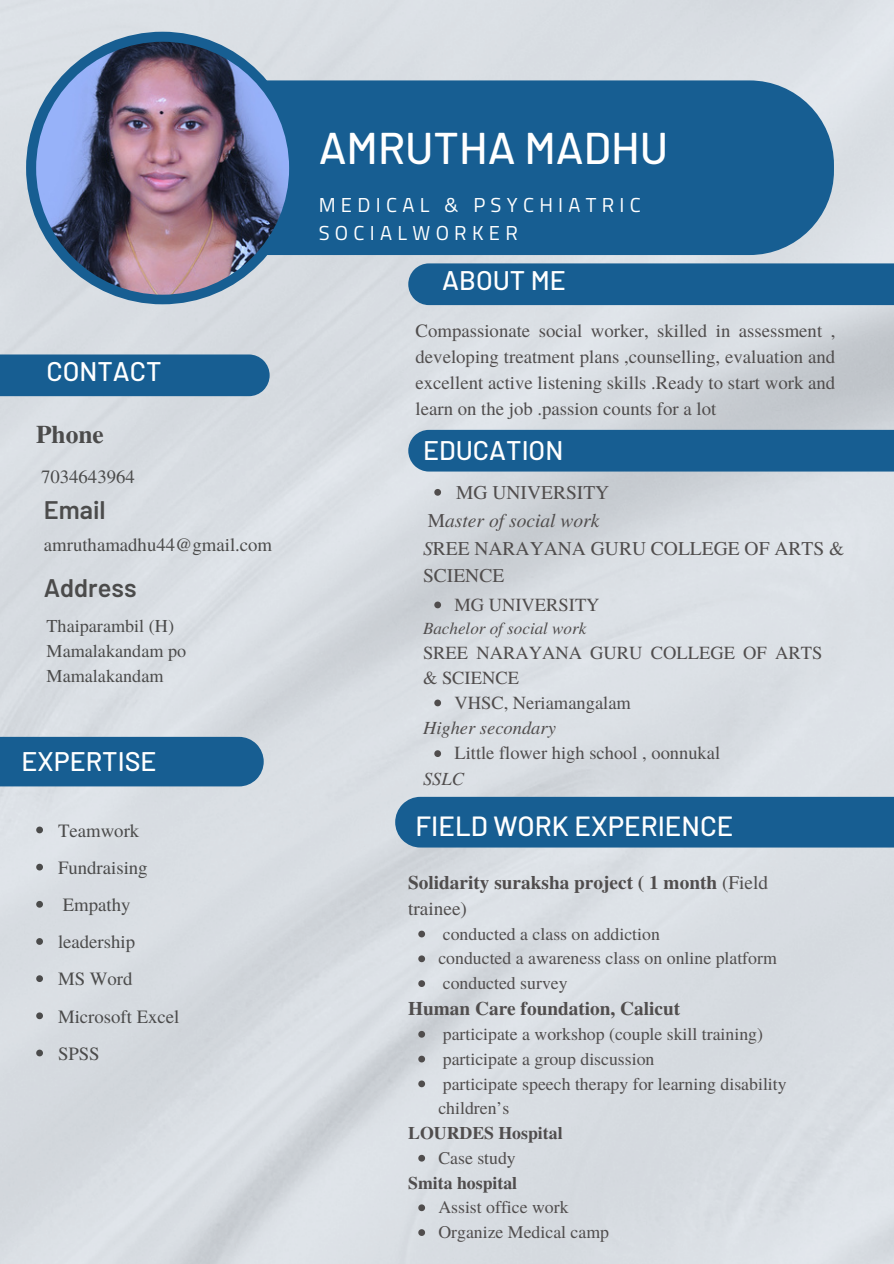
<style>
.page{position:relative;width:894px;height:1264px;background:#fff}
.page>*{position:absolute;margin:0;border:0;box-sizing:border-box;transform-origin:0 0}
.t1{font:500 44.4px "Barlow";color:#fff}
.t2{font:500 27.75px "Barlow";color:#fff}
.t3{font:500 26.85px "Barlow";color:#fff}
.t4{font:600 25.35px "Barlow";color:#4b4b4b}
.t5{font:700 25.35px "Te X Gyre Termes";color:#4b4b4b}
.t6{font:20.25px/28.2px "Titillium Web";letter-spacing:.26em;color:#fff}
.t7{font:19.5px/27.8px "Te X Gyre Termes";color:#504d4d}
.t8{font:700 19.2px/26px "Te X Gyre Termes";color:#504d4d}
.t9{font:18.75px/26px "Te X Gyre Termes";color:#504d4d;text-align:justify}
.t10{font:18.75px/37.2px "Te X Gyre Termes";color:#4b4b4b}
.t11{font:18.45px/24.8px "Te X Gyre Termes";color:#504d4d}
.t12{font:italic 18.45px "Te X Gyre Termes";color:#504d4d}
.t13{font:18.15px/24.8px "Te X Gyre Termes";color:#4b4b4b}
.t14{font:17.7px/24.8px "Te X Gyre Termes";color:#504d4d}
.t15{font:700 17.7px "Te X Gyre Termes";color:#504d4d}
.t16{font:italic 17.1px "Te X Gyre Termes";color:#504d4d}
.s1{font-style:italic}
.s2{font-weight:400}
</style>
<div class="page">
<img style="left:0;top:0;width:893px;height:1263px">
<div style="left:36px;top:80px;width:797px;height:175px;background:#175e92;border-radius:84px"></div>
<div style="left:26px;top:32px;width:273px;height:272px;background:#175e92;border-radius:50%"></div>
<div style="left:408px;top:263px;width:485px;height:42px;background:#175e92"></div>
<div style="left:395px;top:796px;width:498px;height:51px;background:#175e92"></div>
<div style="left:408px;top:430px;width:485px;height:41px;background:#175e92"></div>
<div style="left:0;top:354px;width:269px;height:42px;background:#175e92"></div>
<div style="left:0;top:737px;width:263px;height:49px;background:#175e92"></div>
<img style="left:36px;top:42px;width:253px;height:253px;border-radius:50%">
<svg style="left:418px;top:930px;width:7px;height:7px"></svg>
<svg style="left:418px;top:955px;width:7px;height:7px"></svg>
<svg style="left:418px;top:980px;width:7px;height:7px"></svg>
<svg style="left:418px;top:1030px;width:7px;height:7px"></svg>
<svg style="left:418px;top:1055px;width:7px;height:7px"></svg>
<svg style="left:418px;top:1080px;width:7px;height:7px"></svg>
<svg style="left:418px;top:1154px;width:7px;height:7px"></svg>
<svg style="left:418px;top:1204px;width:7px;height:7px"></svg>
<svg style="left:418px;top:1229px;width:7px;height:6px"></svg>
<svg style="left:434px;top:489px;width:7px;height:6px"></svg>
<svg style="left:434px;top:601px;width:7px;height:7px"></svg>
<svg style="left:434px;top:699px;width:7px;height:7px"></svg>
<svg style="left:434px;top:750px;width:7px;height:7px"></svg>
<svg style="left:36px;top:826px;width:7px;height:7px"></svg>
<svg style="left:36px;top:863px;width:7px;height:7px"></svg>
<svg style="left:36px;top:900px;width:7px;height:7px"></svg>
<svg style="left:36px;top:938px;width:7px;height:6px"></svg>
<svg style="left:36px;top:975px;width:7px;height:7px"></svg>
<svg style="left:36px;top:1012px;width:7px;height:7px"></svg>
<svg style="left:36px;top:1049px;width:7px;height:7px"></svg>
<h3 class="t3" style="left:47px;top:354px;width:117px">CONTACT</h3>
<h3 class="t5" style="left:36px;top:414px;width:69px">Phone</h3>
<p class="t10" style="left:41px;top:457px;width:95px">7034643964</p>
<h3 class="t4" style="left:44px;top:494px;width:63px">Email</h3>
<p class="t10" style="left:44px;top:525px;width:230px">amruthamadhu44@gmail.com</p>
<h3 class="t4" style="left:44px;top:572px;width:94px">Address</h3>
<p class="t13" style="left:47px;top:613px;width:141px">Thaiparambil (H)<br>Mamalakandam po<br>Mamalakandam</p>
<h3 class="t3" style="left:21px;top:744px;width:137px">EXPERTISE</h3>
<p class="t10" style="left:58px;top:810px;width:123px">Teamwork<br>Fundraising<br>Empathy leadership<br>MS Word<br>Microsoft Excel<br>SPSS</p>
<h1 class="t1" style="left:318px;top:120px;width:351px">AMRUTHA MADHU</h1>
<p class="t6" style="left:318px;top:190px;width:323px">MEDICAL &amp; PSYCHIATRIC<br>SOCIALWORKER</p>
<h3 class="t3" style="left:442px;top:263px;width:125px">ABOUT ME</h3>
<p class="t9" style="left:415px;top:316px;width:421px">Compassionate social worker, skilled in assessment , developing treatment plans ,counselling, evaluation and excellent active listening skills .Ready to start work and learn on the job .passion counts for a lot</p>
<h3 class="t3" style="left:423px;top:433px;width:142px">EDUCATION</h3>
<p class="t7" style="left:423px;top:477px;width:422px;text-indent:33px">MG UNIVERSITY<br>M<span class="s1">aster of social work<br>S</span>REE NARAYANA GURU COLLEGE OF ARTS &amp;<br>SCIENCE</p>
<p class="t11" style="left:454px;top:591px;width:147px">MG UNIVERSITY</p>
<p class="t16" style="left:423px;top:616px;width:165px">Bachelor of social work</p>
<p class="t11" style="left:423px;top:639px;width:400px">SREE NARAYANA GURU COLLEGE OF ARTS &amp; SCIENCE</p>
<p class="t12" style="left:423px;top:714px;width:134px">Higher secondary</p>
<p class="t12" style="left:423px;top:765px;width:43px">SSLC</p>
<p class="t11" style="left:454px;top:689px;width:178px">VHSC, Neriamangalam</p>
<p class="t11" style="left:454px;top:739px;width:267px">Little flower high school , oonnukal</p>
<h2 class="t2" style="left:415px;top:807px;width:319px">FIELD WORK EXPERIENCE</h2>
<p class="t8" style="left:408px;top:868px;width:361px">Solidarity suraksha project ( 1 month <span class="s2">(Field trainee)</span></p>
<p class="t14" style="left:438px;top:920px;width:340px">conducted a class on addiction<br>conducted a awareness class on online platform conducted survey</p>
<p class="t14" style="left:438px;top:1020px;width:350px">participate a workshop (couple skill training) participate a group discussion<br>participate speech therapy for learning disability children’s</p>
<p class="t14" style="left:438px;top:1144px;width:79px">Case study</p>
<p class="t14" style="left:438px;top:1194px;width:172px">Assist office work<br>Organize Medical camp</p>
<p class="t8" style="left:408px;top:994px;width:273px">Human Care foundation, Calicut</p>
<p class="t15" style="left:408px;top:1119px;width:156px">LOURDES Hospital</p>
<p class="t15" style="left:408px;top:1168px;width:110px">Smita hospital</p>
</div>
